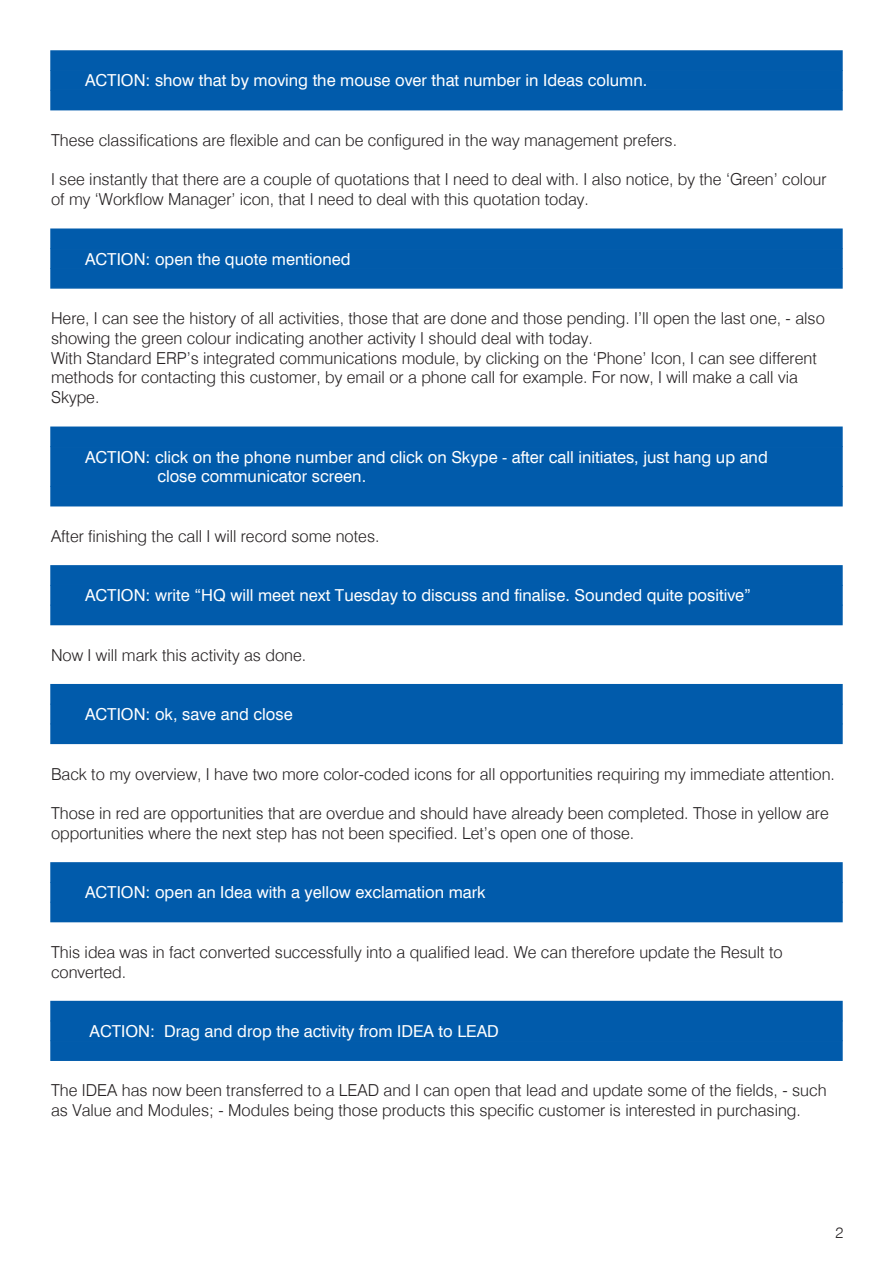
<style>
.page{position:relative;width:893px;height:1263px;background:#fff}
.page>*{position:absolute;margin:0;border:0;box-sizing:border-box;transform-origin:0 0}
.Body{font:300 16.5px/19.8px "Swiss Delux";color:#231f20}
.action{font:16.5px/19.8px "Swiss Delux Roman";color:#fff}
.t1{font:300 15px "Swiss Delux";color:#231f20}
</style>
<div class="page">
<div style="left:50px;top:50px;width:793px;height:21px;background:#015bab;border:2px solid #015bab"></div>
<div style="left:50px;top:70px;width:793px;height:21px;background:#015bab"></div>
<div style="left:50px;top:90px;width:793px;height:20px;background:#015bab"></div>
<div style="left:50px;top:228px;width:793px;height:21px;background:#015bab;border:2px solid #015bab"></div>
<div style="left:50px;top:248px;width:793px;height:21px;background:#015bab"></div>
<div style="left:50px;top:268px;width:793px;height:21px;background:#015bab;border:2px solid #015bab"></div>
<div style="left:50px;top:426px;width:793px;height:21px;background:#015bab;border:2px solid #015bab"></div>
<div style="left:50px;top:446px;width:793px;height:41px;background:#015bab"></div>
<div style="left:50px;top:486px;width:793px;height:20px;background:#015bab"></div>
<div style="left:50px;top:565px;width:793px;height:21px;background:#015bab;border:2px solid #015bab"></div>
<div style="left:50px;top:585px;width:793px;height:20px;background:#015bab"></div>
<div style="left:50px;top:605px;width:793px;height:20px;background:#015bab"></div>
<div style="left:50px;top:684px;width:793px;height:20px;background:#015bab"></div>
<div style="left:50px;top:704px;width:793px;height:20px;background:#015bab"></div>
<div style="left:50px;top:723px;width:793px;height:21px;background:#015bab"></div>
<div style="left:50px;top:862px;width:793px;height:21px;background:#015bab;border:2px solid #015bab"></div>
<div style="left:50px;top:882px;width:793px;height:20px;background:#015bab"></div>
<div style="left:50px;top:902px;width:793px;height:20px;background:#015bab"></div>
<div style="left:50px;top:1001px;width:793px;height:20px;background:#015bab"></div>
<div style="left:50px;top:1020px;width:793px;height:21px;background:#015bab"></div>
<div style="left:50px;top:1040px;width:793px;height:21px;background:#015bab"></div>
<p class="action" style="left:85px;top:71px;width:564px">ACTION: show that by moving the mouse over that number in Ideas column.</p>
<p class="Body" style="left:51px;top:130px;width:628px">These classifications are flexible and can be configured in the way management prefers.</p>
<p class="Body" style="left:51px;top:170px;width:777px">I see instantly that there are a couple of quotations that I need to deal with. I also notice, by the ‘Green’ colour of my ‘Workflow Manager’ icon, that I need to deal with this quotation today.</p>
<p class="action" style="left:85px;top:250px;width:267px">ACTION: open the quote mentioned</p>
<p class="Body" style="left:51px;top:309px;width:775px">Here, I can see the history of all activities, those that are done and those pending. I’ll open the last one, - also showing the green colour indicating another activity I should deal with today.</p>
<p class="Body" style="left:51px;top:348px;width:767px">With Standard ERP’s integrated communications module, by clicking on the ‘Phone’ Icon, I can see different methods for contacting this customer, by email or a phone call for example. For now, I will make a call via<br>Skype.</p>
<p class="action" style="left:157px;top:448px;width:612px;text-indent:-72px">ACTION: click on the phone number and click on Skype - after call initiates, just hang up and close communicator screen.</p>
<p class="Body" style="left:51px;top:526px;width:330px">After finishing the call I will record some notes.</p>
<p class="action" style="left:85px;top:586px;width:668px">ACTION: write “HQ will meet next Tuesday to discuss and finalise. Sounded quite positive”</p>
<p class="Body" style="left:51px;top:645px;width:257px">Now I will mark this activity as done.</p>
<p class="action" style="left:85px;top:705px;width:209px">ACTION: ok, save and close</p>
<p class="Body" style="left:51px;top:764px;width:785px">Back to my overview, I have two more color-coded icons for all opportunities requiring my immediate attention.</p>
<p class="Body" style="left:51px;top:804px;width:779px">Those in red are opportunities that are overdue and should have already been completed. Those in yellow are opportunities where the next step has not been specified. Let’s open one of those.</p>
<p class="action" style="left:85px;top:883px;width:402px">ACTION: open an Idea with a yellow exclamation mark</p>
<p class="Body" style="left:51px;top:942px;width:733px">This idea was in fact converted successfully into a qualified lead. We can therefore update the Result to converted.</p>
<p class="action" style="left:90px;top:1022px;width:411px">ACTION: Drag and drop the activity from IDEA to LEAD</p>
<p class="Body" style="left:51px;top:1081px;width:777px">The IDEA has now been transferred to a LEAD and I can open that lead and update some of the fields, - such as Value and Modules; - Modules being those products this specific customer is interested in purchasing.</p>
<p class="t1" style="left:835px;top:1223px;width:9px">2</p>
</div>
